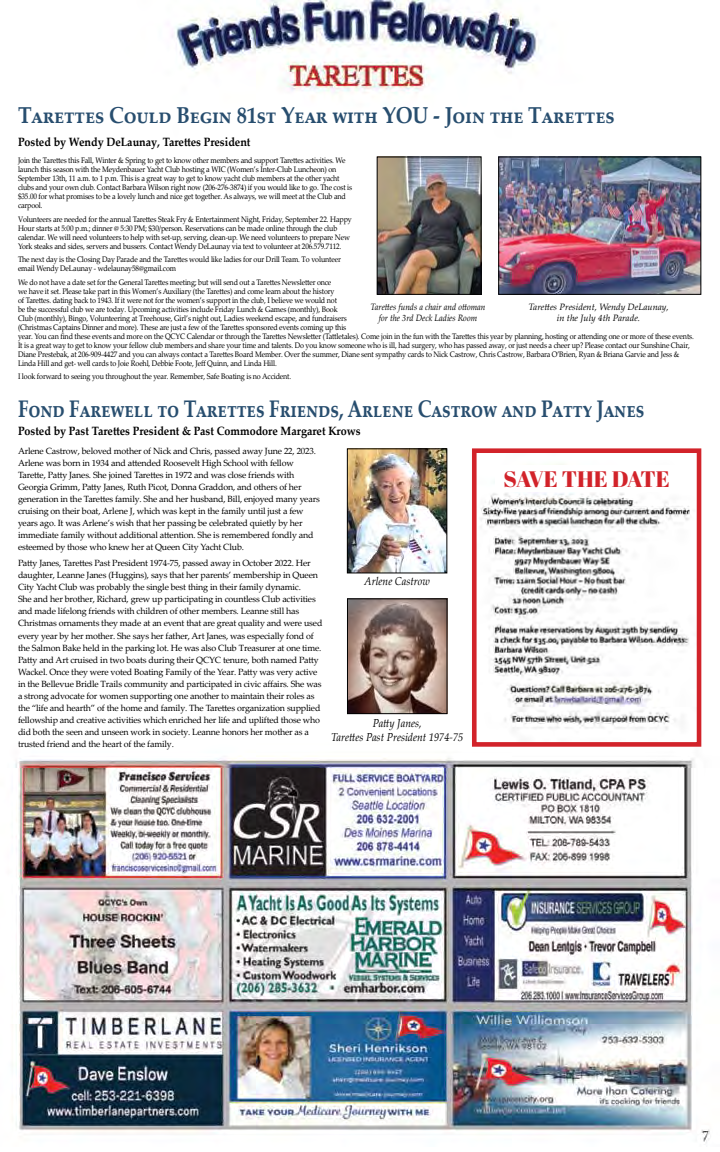
<style>
.page{position:relative;width:720px;height:1152px;background:#fff}
.page>*{position:absolute;margin:0;border:0;box-sizing:border-box;transform-origin:0 0}
.t1{font:700 24px "Palatino Linotype";letter-spacing:-.01em;color:#284e6f;scale:.8 1}
.t2{font:700 23px "Palatino Linotype";letter-spacing:-.01em;color:#284e6f;scale:.89 1}
.t3{font:22.4px "Abril Fatface";letter-spacing:-.02em;color:#d2232a}
.t4{font:700 12px "Palatino Linotype";color:#000;scale:.9 1}
.t5{font:italic 11.5px/13.8px "Palatino Linotype";color:#000;text-align:center;scale:.9 1}
.t6{font:italic 9.2px/11px "Palatino Linotype";color:#000;text-align:center;scale:.9 1}
.t7{font:italic 9.2px/11px "Palatino Linotype";color:#000;text-align:center}
.t8{font:9px/12px "Palatino Linotype";letter-spacing:-.02em;color:#000}
.t9{font:8px/9px "Palatino Linotype";letter-spacing:-.02em;color:#000;scale:.9 1}
</style>
<div class="page">
<img style="left:15px;top:0;width:695px;height:1143px">
<img style="left:500px;top:159px;width:199px;height:134px">
<div style="left:498px;top:157px;width:203px;height:138px;border:1px solid #000"></div>
<img style="left:379px;top:159px;width:101px;height:134px">
<div style="left:377px;top:157px;width:105px;height:138px;border:1px solid #000"></div>
<img style="left:349px;top:600px;width:96px;height:112px">
<div style="left:347px;top:598px;width:100px;height:116px;border:1px solid #000"></div>
<img style="left:349px;top:450px;width:96px;height:121px">
<div style="left:347px;top:448px;width:100px;height:125px;border:1px solid #000"></div>
<img style="left:478px;top:454px;width:217px;height:287px">
<div style="left:472px;top:448px;width:229px;height:299px;border:5px solid #d2232a"></div>
<div style="left:495px;top:465px;width:195px;height:27px;background:#fff"></div>
<h2 class="t2" style="left:18px;top:99px;width:672px">Tarettes Could Begin 81st Year with YOU - Join the Tarettes</h2>
<h3 class="t4" style="left:18px;top:133px;width:260px">Posted by Wendy DeLaunay, Tarettes President</h3>
<p class="t9" style="left:18px;top:156px;width:373px">Join the Tarettes this Fall, Winter &amp; Spring to get to know other members and support Tarettes activities. We launch this season with the Meydenbauer Yacht Club hosting a WIC (Women’s Inter-Club Luncheon) on September 13th, 11 a.m. to 1 p.m. This is a great way to get to know yacht club members at the other yacht clubs and your own club. Contact Barbara Wilson right now (206-276-3874) if you would like to go. The cost is $35.00 for what promises to be a lovely lunch and nice get together. As always, we will meet at the Club and carpool.</p>
<p class="t9" style="left:18px;top:214px;width:372px">Volunteers are needed for the annual Tarettes Steak Fry &amp; Entertainment Night, Friday, September 22. Happy Hour starts at 5:00 p.m.; dinner @ 5:30 PM; $30/person. Reservations can be made online through the club calendar. We will need volunteers to help with set-up, serving, clean-up. We need volunteers to prepare New York steaks and sides, servers and bussers. Contact Wendy DeLaunay via text to volunteer at 206.579.7112.</p>
<p class="t9" style="left:18px;top:255px;width:360px">The next day is the Closing Day Parade and the Tarettes would like ladies for our Drill Team. To volunteer email Wendy DeLaunay - wdelaunay58@gmail.com</p>
<p class="t9" style="left:18px;top:277px;width:367px">We do not have a date set for the General Tarettes meeting; but will send out a Tarettes Newsletter once<br>we have it set. Please take part in this Women’s Auxiliary (the Tarettes) and come learn about the history<br>of Tarettes. dating back to 1943. If it were not for the women’s support in the club, I believe we would not<br>be the successful club we are today. Upcoming activities include Friday Lunch &amp; Games (monthly), Book Club (monthly), Bingo, Volunteering at Treehouse, Girl’s night out, Ladies weekend escape, and fundraisers (Christmas Captains Dinner and more). These are just a few of the Tarettes sponsored events coming up this</p>
<p class="t6" style="left:370px;top:301px;width:129px">Tarettes funds a chair and ottoman for the 3rd Deck Ladies Room</p>
<p class="t7" style="left:528px;top:301px;width:142px">Tarettes President, Wendy DeLaunay, in the July 4th Parade.</p>
<p class="t9" style="left:18px;top:331px;width:753px">year. You can find these events and more on the QCYC Calendar or through the Tarettes Newsletter (Tattletales). Come join in the fun with the Tarettes this year by planning, hosting or attending one or more of these events.<br>It is a great way to get to know your fellow club members and share your time and talents. Do you know someone who is ill, had surgery, who has passed away, or just needs a cheer up? Please contact our Sunshine Chair, Diane Prestebak, at 206-909-4427 and you can always contact a Tarettes Board Member. Over the summer, Diane sent sympathy cards to Nick Castrow, Chris Castrow, Barbara O’Brien, Ryan &amp; Briana Garvie and Jess &amp; Linda Hill and get- well cards to Joie Roehl, Debbie Foote, Jeff Quinn, and Linda Hill.</p>
<p class="t9" style="left:18px;top:372px;width:305px">I look forward to seeing you throughout the year. Remember, Safe Boating is no Accident.</p>
<h1 class="t1" style="left:18px;top:392px;width:785px">Fond Farewell to Tarettes Friends, Arlene Castrow and Patty Janes</h1>
<h3 class="t4" style="left:18px;top:423px;width:382px">Posted by Past Tarettes President &amp; Past Commodore Margaret Krows</h3>
<p class="t8" style="left:18px;top:444px;width:303px">Arlene Castrow, beloved mother of Nick and Chris, passed away June 22, 2023.<br>Arlene was born in 1934 and attended Roosevelt High School with fellow Tarette, Patty Janes. She joined Tarettes in 1972 and was close friends with Georgia Grimm, Patty Janes, Ruth Picot, Donna Graddon, and others of her generation in the Tarettes family. She and her husband, Bill, enjoyed many years cruising on their boat, Arlene J, which was kept in the family until just a few years ago. It was Arlene’s wish that her passing be celebrated quietly by her immediate family without additional attention. She is remembered fondly and esteemed by those who knew her at Queen City Yacht Club.</p>
<p class="t8" style="left:18px;top:557px;width:306px">Patty Janes, Tarettes Past President 1974-75, passed away in October 2022. Her daughter, Leanne Janes (Huggins), says that her parents’ membership in Queen City Yacht Club was probably the single best thing in their family dynamic.<br>She and her brother, Richard, grew up participating in countless Club activities and made lifelong friends with children of other members. Leanne still has Christmas ornaments they made at an event that are great quality and were used every year by her mother. She says her father, Art Janes, was especially fond of the Salmon Bake held in the parking lot. He was also Club Treasurer at one time.<br>Patty and Art cruised in two boats during their QCYC tenure, both named Patty Wackel. Once they were voted Boating Family of the Year. Patty was very active in the Bellevue Bridle Trails community and participated in civic affairs. She was a strong advocate for women supporting one another to maintain their roles as the “life and hearth” of the home and family. The Tarettes organization supplied fellowship and creative activities which enriched her life and uplifted those who did both the seen and unseen work in society. Leanne honors her mother as a trusted friend and the heart of the family.</p>
<h3 class="t5" style="left:364px;top:574px;width:75px">Arlene Castrow</h3>
<h3 class="t5" style="left:331px;top:716px;width:149px">Patty Janes,<br>Tarettes Past President 1974-75</h3>
<h3 class="t3" style="left:504px;top:463px;width:168px">SAVE THE DATE</h3>
</div>
